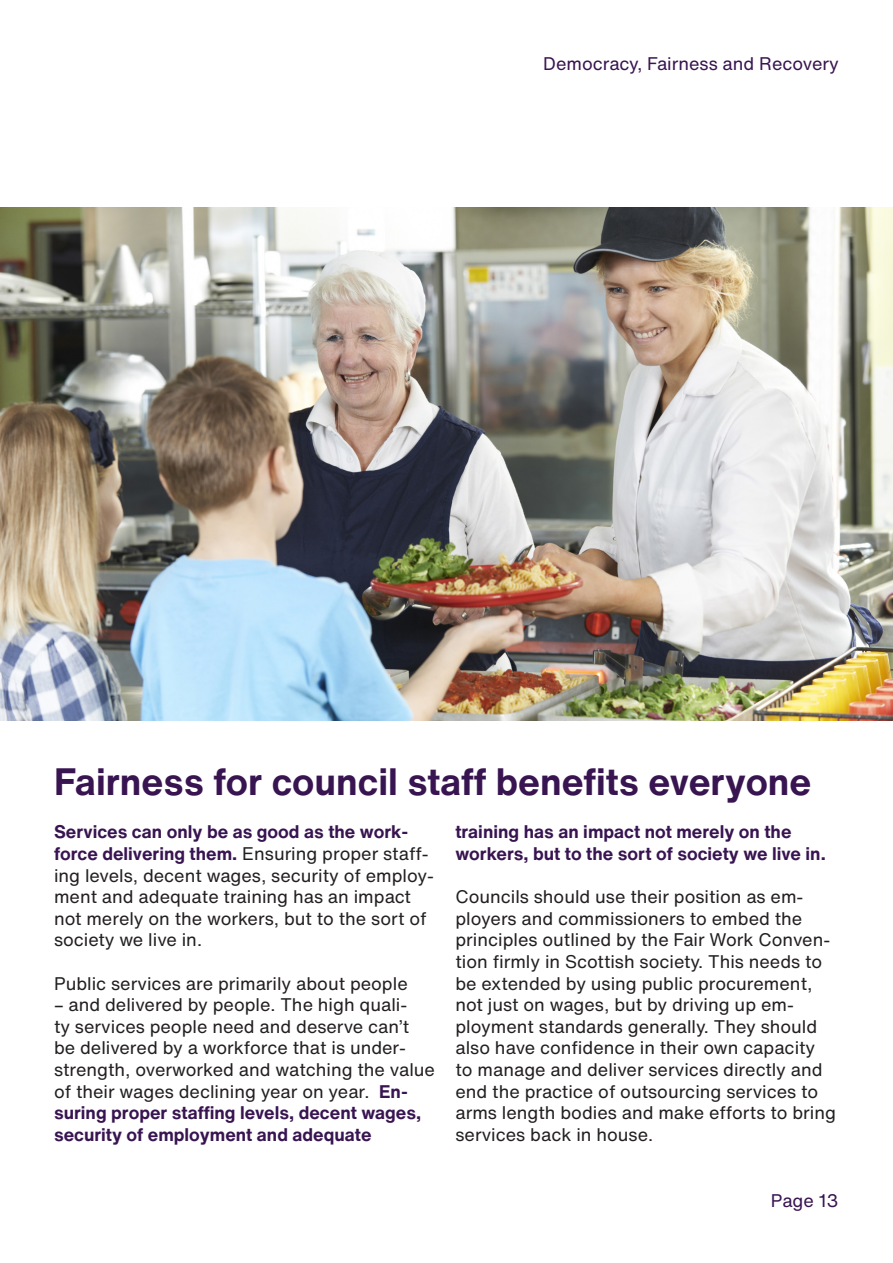
<style>
.page{position:relative;width:893px;height:1263px;background:#fff}
.page>*{position:absolute;margin:0;border:0;box-sizing:border-box;transform-origin:0 0}
.t1{font:700 37.5px "Helvetica Now Text";color:#381451}
.t2{font:18px/21.6px "Helvetica Now Text";color:#231f20}
.t3{font:700 18px/21.6px "Helvetica Now Text";color:#381451}
.t4{font:18px "Helvetica Now Text";color:#381451}
.s1{font-weight:700;color:#381451}
</style>
<div class="page">
<img style="left:0;top:207px;width:893px;height:514px">
<p class="t4" style="left:543px;top:50px;width:297px">Democracy, Fairness and Recovery</p>
<p class="t1" style="left:54px;top:754px;width:759px">Fairness for council staff benefits everyone</p>
<p class="t2" style="left:54px;top:821px;width:381px"><span class="s1">Services can only be as good as the work&shy;force delivering them.</span> Ensuring proper staff&shy;ing levels, decent wages, security of employ&shy;ment and adequate training has an impact not merely on the workers, but to the sort of society we live in.</p>
<p class="t2" style="left:54px;top:972px;width:355px">Public services are primarily about people</p>
<p class="t2" style="left:54px;top:993px;width:383px">– and delivered by people. The high quali-<br>ty services people need and deserve can’t be delivered by a workforce that is under&shy;strength, overworked and watching the value of their wages declining year on year. <span class="s1">En&shy;suring proper staffing levels, decent wages, security of employment and adequate</span></p>
<p class="t3" style="left:455px;top:821px;width:372px">training has an impact not merely on the workers, but to the sort of society we live in.</p>
<p class="t2" style="left:455px;top:885px;width:382px">Councils should use their position as em&shy;ployers and commissioners to embed the principles outlined by the Fair Work Conven&shy;tion firmly in Scottish society. This needs to be extended by using public procurement, not just on wages, but by driving up em&shy;ployment standards generally. They should also have confidence in their own capacity to manage and deliver services directly and end the practice of outsourcing services to arms length bodies and make efforts to bring services back in house.</p>
<p class="t4" style="left:771px;top:1187px;width:69px">Page 13</p>
</div>
